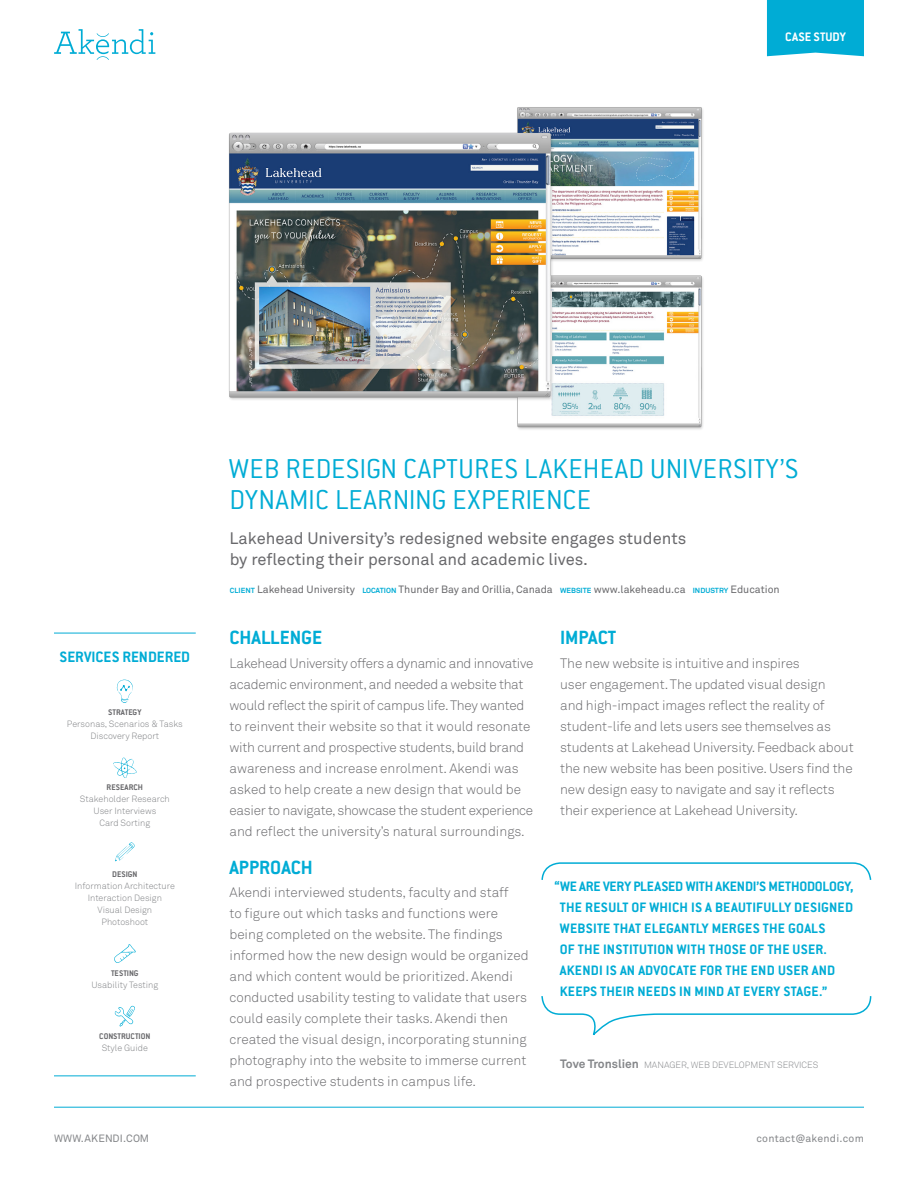
<style>
.page{position:relative;width:918px;height:1188px;background:#fff}
.page>*{position:absolute;margin:0;border:0;box-sizing:border-box;transform-origin:0 0}
.Project_Intro_Header{font:300 30px/31.5px "Conduit ITC Std";letter-spacing:.01em;color:#00acd5}
.Section_Head{font:700 21px "Conduit ITC Std";color:#00acd5}
.About_Client_Subhead{font:16.5px/21px "Akkurat";color:#69696c}
.Sidebar_Head{font:700 16.5px "Conduit ITC Std";color:#00acd5}
.Testimonial{font:700 15px/21px "Conduit ITC Std";letter-spacing:.015em;color:#00acd5}
.Body{font:300 13.5px/21px "Akkurat";letter-spacing:-.01em;color:#69696c}
.t1{font:700 13.5px "Conduit ITC Std";color:#fff}
.Small_Body{font:10.5px "Akkurat";color:#69696c}
.Email{font:10.5px "Akkurat";letter-spacing:.025em;color:#848689}
.Email-2{font:10.5px "Akkurat";letter-spacing:.005em;color:#848689}
.Sidebar_Body{font:300 9px/12px "Akkurat";color:#808285;text-align:center}
.Small_Body-2{font:300 9px "Akkurat";color:#848689}
.Sidebar_Subhead{font:700 9px "Conduit ITC Std";color:#69696c}
.s1{font-weight:700;font-size:7.35px;color:#00acd5}
.s2{font-weight:700;font-size:12px}
</style>
<div class="page">
<div style="left:767px;top:0;width:97px;height:56px;background:#00acd5"></div>
<svg style="left:54px;top:29px;width:101px;height:31px"></svg>
<hr style="left:54px;top:1107px;width:810px;height:1px;background:#00acd5">
<svg style="left:541px;top:862px;width:331px;height:173px"></svg>
<hr style="left:54px;top:1076px;width:142px;height:1px;background:#00acd5">
<hr style="left:54px;top:633px;width:142px;height:1px;background:#00acd5">
<svg style="left:117px;top:680px;width:16px;height:23px"></svg>
<svg style="left:113px;top:757px;width:24px;height:21px"></svg>
<svg style="left:115px;top:842px;width:20px;height:19px"></svg>
<svg style="left:114px;top:944px;width:22px;height:19px"></svg>
<svg style="left:115px;top:1006px;width:20px;height:21px"></svg>
<img style="left:229px;top:107px;width:474px;height:323px">
<p class="t1" style="left:785px;top:29px;width:62px">CASE STUDY</p>
<p class="Sidebar_Head" style="left:60px;top:647px;width:132px">SERVICES RENDERED</p>
<p class="Sidebar_Subhead" style="left:108px;top:707px;width:35px">STRATEGY</p>
<p class="Sidebar_Body" style="left:67px;top:718px;width:117px">Personas, Scenarios &amp; Tasks<br>Discovery Report</p>
<p class="Sidebar_Subhead" style="left:107px;top:782px;width:38px">RESEARCH</p>
<p class="Sidebar_Body" style="left:80px;top:793px;width:91px">Stakeholder Research<br>User Interviews<br>Card Sorting</p>
<p class="Sidebar_Subhead" style="left:112px;top:869px;width:27px">DESIGN</p>
<p class="Sidebar_Body" style="left:75px;top:880px;width:102px">Information Architecture<br>Interaction Design<br>Visual Design<br>Photoshoot</p>
<p class="Sidebar_Subhead" style="left:111px;top:968px;width:29px">TESTING</p>
<p class="Sidebar_Body" style="left:91px;top:979px;width:68px">Usability Testing</p>
<p class="Sidebar_Subhead" style="left:99px;top:1031px;width:53px">CONSTRUCTION</p>
<p class="Sidebar_Body" style="left:102px;top:1042px;width:48px">Style Guide</p>
<p class="Project_Intro_Header" style="left:229px;top:452px;width:571px">WEB REDESIGN CAPTURES LAKEHEAD UNIVERSITY’S<br>DYNAMIC LEARNING EXPERIENCE</p>
<p class="About_Client_Subhead" style="left:230px;top:527px;width:458px">Lakehead University’s redesigned website engages students by reflecting their personal and academic lives.</p>
<p class="Small_Body" style="left:230px;top:582px;width:551px"><span class="s1">CLIENT</span> Lakehead University <span class="s1">LOCATION</span> Thunder Bay and Orillia, Canada <span class="s1">WEBSITE</span> www.lakeheadu.ca <span class="s1">INDUSTRY</span> Education</p>
<p class="Section_Head" style="left:230px;top:625px;width:94px">CHALLENGE</p>
<p class="Body" style="left:230px;top:652px;width:305px">Lakehead University offers a dynamic and innovative academic environment, and needed a website that would reflect the spirit of campus life. They wanted to reinvent their website so that it would resonate with current and prospective students, build brand awareness and increase enrolment. Akendi was asked to help create a new design that would be easier to navigate, showcase the student experience and reflect the university’s natural surroundings.</p>
<p class="Section_Head" style="left:230px;top:855px;width:85px">APPROACH</p>
<p class="Body" style="left:230px;top:881px;width:301px">Akendi interviewed students, faculty and staff<br>to figure out which tasks and functions were being completed on the website. The findings informed how the new design would be organized and which content would be prioritized. Akendi conducted usability testing to validate that users could easily complete their tasks. Akendi then created the visual design, incorporating stunning photography into the website to immerse current and prospective students in campus life.</p>
<p class="Section_Head" style="left:560px;top:625px;width:58px">IMPACT</p>
<p class="Body" style="left:560px;top:652px;width:295px">The new website is intuitive and inspires<br>user engagement. The updated visual design<br>and high-impact images reflect the reality of student-life and lets users see themselves as students at Lakehead University. Feedback about the new website has been positive. Users find the new design easy to navigate and say it reflects their experience at Lakehead University.</p>
<p class="Testimonial" style="left:560px;top:875px;width:295px;text-indent:-5px">“WE ARE VERY PLEASED WITH AKENDI’S METHODOLOGY, THE RESULT OF WHICH IS A BEAUTIFULLY DESIGNED WEBSITE THAT ELEGANTLY MERGES THE GOALS<br>OF THE INSTITUTION WITH THOSE OF THE USER.<br>AKENDI IS AN ADVOCATE FOR THE END USER AND KEEPS THEIR NEEDS IN MIND AT EVERY STAGE.”</p>
<p class="Small_Body-2" style="left:560px;top:1059px;width:260px"><span class="s2">Tove Tronslien</span> MANAGER, WEB DEVELOPMENT SERVICES</p>
<p class="Email-2" style="left:54px;top:1131px;width:97px">WWW.AKENDI.COM</p>
<p class="Email" style="left:756px;top:1131px;width:109px">contact@akendi.com</p>
</div>
